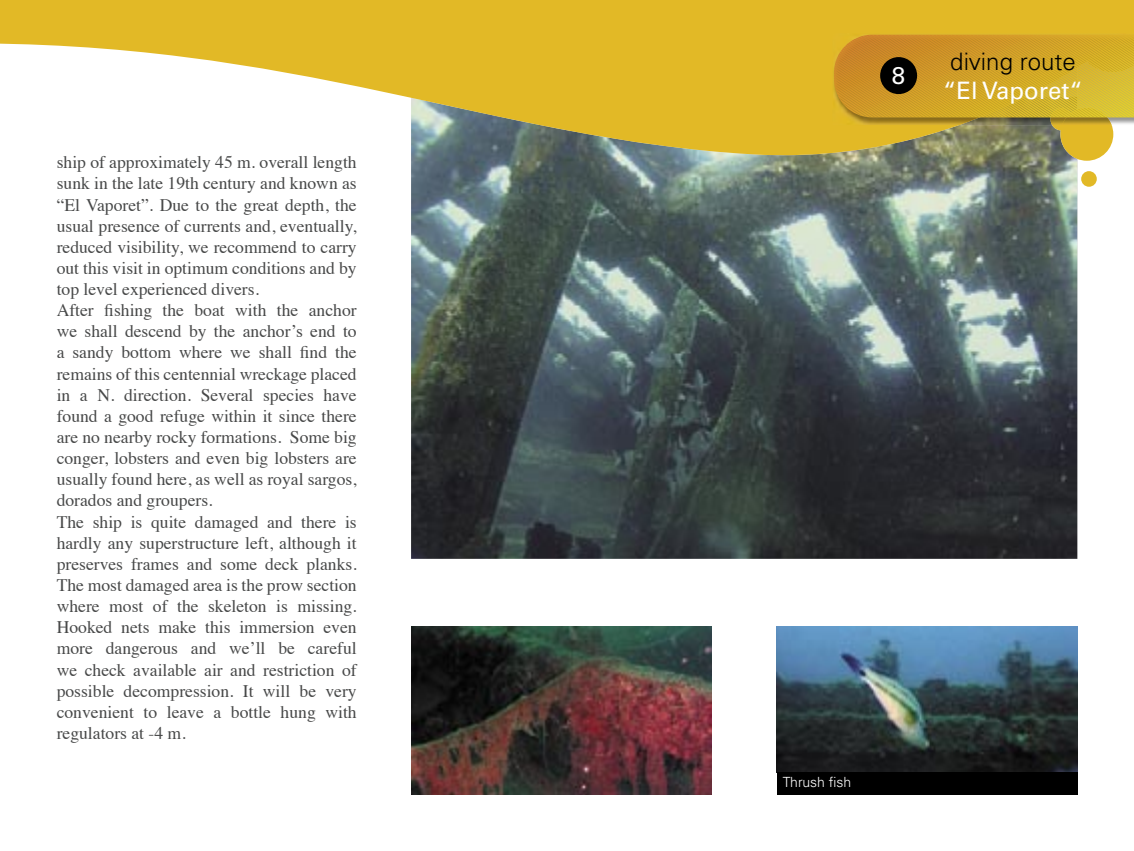
<style>
.page{position:relative;width:1134px;height:851px;background:#fff}
.page>*{position:absolute;margin:0;border:0;box-sizing:border-box;transform-origin:0 0}
.t1{font:24px "Univers LT Std";color:#fff}
.t2{font:300 24px "Univers LT Std";color:#000}
.t3{font:17.6px/21.2px "Times";color:#474848}
.t4{font:300 14px "Univers LT Std";color:#fff}
</style>
<div class="page">
<img style="left:411px;top:170px;width:666px;height:388px">
<img style="left:777px;top:626px;width:300px;height:146px">
<img style="left:411px;top:626px;width:301px;height:168px">
<svg style="left:0;top:0;width:1114px;height:170px;fill:#e2b926"></svg>
<div style="left:1081px;top:171px;width:16px;height:16px;background:#e2b926;border-radius:50%"></div>
<img style="left:959px;top:117px;width:167px;height:8px">
<svg style="left:834px;top:0;width:300px;height:117px;background:#d6a928"></svg>
<div style="left:880px;top:57px;width:37px;height:37px;background:#000;border-radius:50%"></div>
<div style="left:777px;top:772px;width:300px;height:22px;background:#000"></div>
<p class="t3" style="left:57px;top:150px;width:302px">ship of approximately 45 m. overall length sunk in the late 19th century and known as “El Vaporet”. Due to the great depth, the usual presence of currents and, eventually, reduced visibility, we recommend to carry out this visit in optimum conditions and by top level experienced divers.<br>After fishing the boat with the anchor we shall descend by the anchor’s end to a sandy bottom where we shall find the remains of this centennial wreckage placed in a N. direction. Several species have found a good refuge within it since there are no nearby rocky formations. Some big conger, lobsters and even big lobsters are usually found here, as well as royal sargos, dorados and groupers.<br>The ship is quite damaged and there is hardly any superstructure left, although it preserves frames and some deck planks.<br>The most damaged area is the prow section where most of the skeleton is missing.<br>Hooked nets make this immersion even more dangerous and we’ll be careful we check available air and restriction of possible decompression. It will be very convenient to leave a bottle hung with regulators at -4 m.</p>
<h1 class="t1" style="left:892px;top:62px;width:15px">8</h1>
<h1 class="t2" style="left:950px;top:47px;width:127px">diving route</h1>
<h1 class="t1" style="left:943px;top:76px;width:141px">“El Vaporet“</h1>
<p class="t4" style="left:783px;top:773px;width:70px">Thrush fish</p>
</div>
